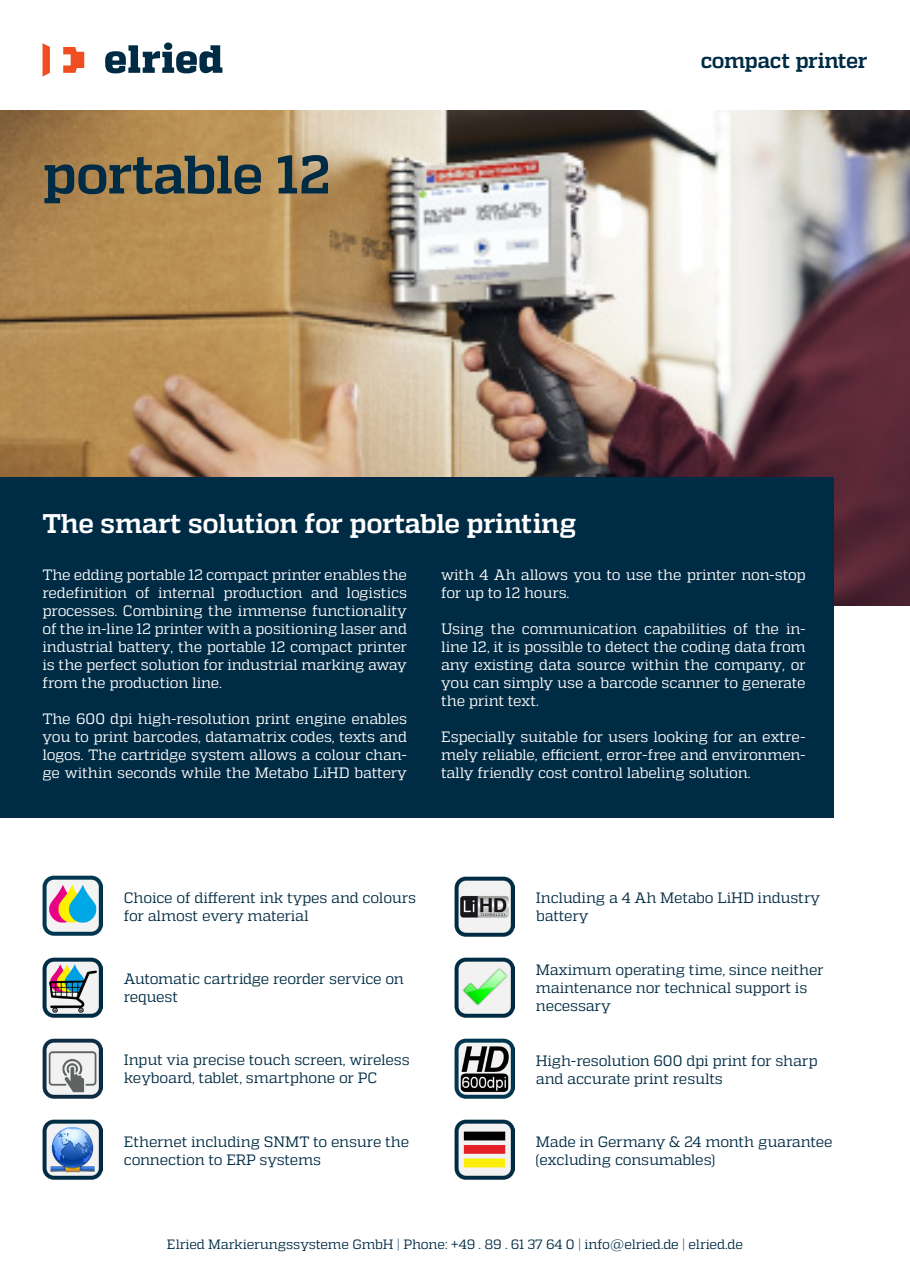
<style>
.page{position:relative;width:910px;height:1280px;background:#fff}
.page>*{position:absolute;margin:0;border:0;box-sizing:border-box;transform-origin:0 0}
.t1{font:700 54px "Quadon";letter-spacing:-.02em;color:#002b44}
.t2{font:700 27px "Quadon";letter-spacing:-.02em;color:#fff}
.t3{font:700 21px "Quadon";letter-spacing:-.02em;color:#002b44}
.t4{font:15px/18px "Quadon";letter-spacing:-.015em;color:#fff;text-align:justify}
.t5{font:15px/18px "Quadon";letter-spacing:-.015em;color:#002b44}
.t6{font:13.5px "Quadon";letter-spacing:-.01em;color:#002b44}
</style>
<div class="page">
<img style="left:0;top:111px;width:910px;height:495px">
<div style="left:0;top:477px;width:833px;height:340px;background:#002b44"></div>
<img style="left:43px;top:876px;width:60px;height:60px">
<img style="left:43px;top:1120px;width:60px;height:60px">
<img style="left:455px;top:876px;width:60px;height:60px">
<img style="left:455px;top:957px;width:60px;height:60px">
<img style="left:455px;top:1038px;width:60px;height:60px">
<img style="left:455px;top:1120px;width:60px;height:60px">
<img style="left:43px;top:957px;width:60px;height:60px">
<img style="left:43px;top:1038px;width:60px;height:60px">
<svg style="left:43px;top:43px;width:7px;height:34px"></svg>
<svg style="left:63px;top:47px;width:21px;height:26px"></svg>
<svg style="left:105px;top:43px;width:117px;height:30px"></svg>
<p class="t1" style="left:43px;top:143px;width:290px">portable 12</p>
<p class="t3" style="left:701px;top:48px;width:168px">compact printer</p>
<p class="t2" style="left:43px;top:508px;width:535px">The smart solution for portable printing</p>
<p class="t4" style="left:43px;top:565px;width:366px">The edding portable 12 compact printer enables the redefinition of internal production and logistics processes. Combining the immense functionality of the in-line 12 printer with a positioning laser and industrial battery, the portable 12 compact printer is the perfect solution for industrial marking away from the production line.</p>
<p class="t4" style="left:43px;top:709px;width:366px">The 600 dpi high-resolution print engine enables you to print barcodes, datamatrix codes, texts and logos. The cartridge system allows a colour chan&shy;ge within seconds while the Metabo LiHD battery</p>
<p class="t4" style="left:441px;top:565px;width:366px">with 4 Ah allows you to use the printer non-stop for up to 12 hours.</p>
<p class="t4" style="left:441px;top:619px;width:366px">Using the communication capabilities of the in&shy;line 12, it is possible to detect the coding data from any existing data source within the company, or you can simply use a barcode scanner to generate the print text.</p>
<p class="t4" style="left:441px;top:727px;width:366px">Especially suitable for users looking for an extre&shy;mely reliable, efficient, error-free and environmen&shy;tally friendly cost control labeling solution.</p>
<p class="t5" style="left:124px;top:889px;width:294px">Choice of different ink types and colours for almost every material</p>
<p class="t5" style="left:536px;top:889px;width:286px">Including a 4 Ah Metabo LiHD industry battery</p>
<p class="t5" style="left:124px;top:970px;width:282px">Automatic cartridge reorder service on request</p>
<p class="t5" style="left:124px;top:1051px;width:287px">Input via precise touch screen, wireless keyboard, tablet, smartphone or PC</p>
<p class="t5" style="left:124px;top:1132px;width:287px">Ethernet including SNMT to ensure the connection to ERP systems</p>
<p class="t5" style="left:536px;top:961px;width:289px">Maximum operating time, since neither maintenance nor technical support is necessary</p>
<p class="t5" style="left:536px;top:1051px;width:283px">High-resolution 600 dpi print for sharp and accurate print results</p>
<p class="t5" style="left:536px;top:1132px;width:298px">Made in Germany &amp; 24 month guarantee (excluding consumables)</p>
<p class="t6" style="left:167px;top:1236px;width:577px">Elried Markierungssysteme GmbH | Phone: +49 . 89 . 61 37 64 0 | info@elried.de | elried.de</p>
</div>
